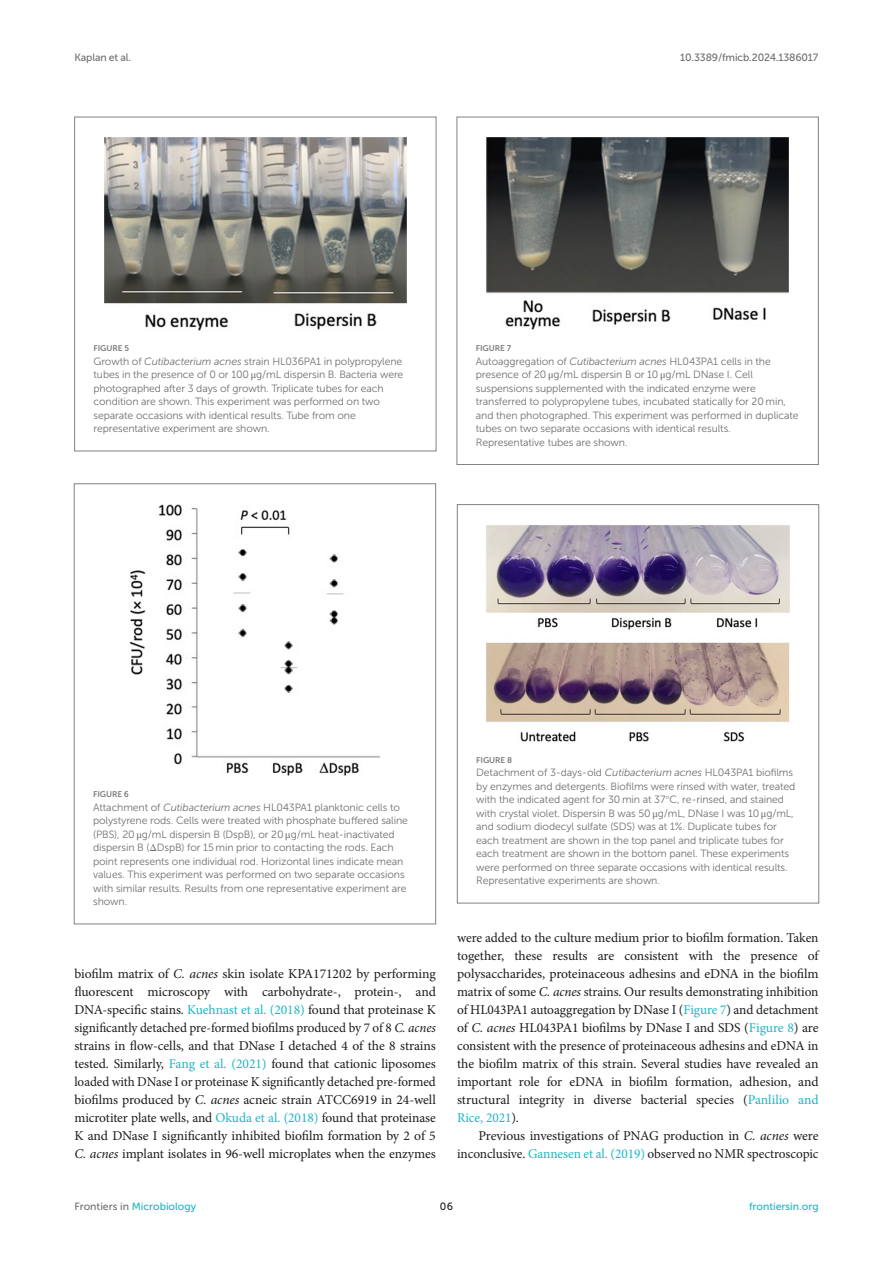
<style>
.page{position:relative;width:893px;height:1263px;background:#fff}
.page>*{position:absolute;margin:0;border:0;box-sizing:border-box;transform-origin:0 0}
.TEXT{font:13.5px/18px "Minion Pro";letter-spacing:-.005em;color:#1b1c1b;text-align:justify}
.FIG_LEG{font:10.5px/13.5px "Museo Sans 300";letter-spacing:-.01em;color:#706f70}
.t1{font:10.5px "Museo Sans 500";color:#1db5c3}
.t2{font:10.5px "Museo Sans 500";letter-spacing:-.015em;color:#706f70}
.t3{font:10.5px "Museo Sans 500";color:#1b1c1b}
.FIG_HD{font:8.25px "Museo Sans 700";letter-spacing:-.01em;color:#7e7f7f}
.s1{font-style:italic}
.s2{font-family:"STIX General"}
.s3{color:#1db5c3}
.s4{font-family:"STIX"}
.s5{color:#706f70}
</style>
<div class="page">
<img style="left:129px;top:504px;width:251px;height:272px">
<div style="left:74px;top:484px;width:362px;height:440px;border:1px solid #808285"></div>
<img style="left:486px;top:137px;width:303px;height:193px">
<div style="left:457px;top:117px;width:361px;height:348px;border:1px solid #808285"></div>
<img style="left:486px;top:525px;width:304px;height:217px">
<div style="left:457px;top:504px;width:362px;height:399px;border:1px solid #808285"></div>
<img style="left:104px;top:137px;width:303px;height:194px">
<div style="left:74px;top:117px;width:362px;height:334px;border:1px solid #808285"></div>
<p class="t2" style="left:74px;top:51px;width:58px">Kaplan et al.</p>
<p class="t2" style="left:680px;top:51px;width:140px">10.3389/fmicb.2024.1386017</p>
<p class="FIG_HD" style="left:94px;top:344px;width:37px">FIGURE 5</p>
<p class="FIG_LEG" style="left:94px;top:354px;width:311px">Growth of <span class="s1">Cutibacterium acnes</span> strain HL036PA1 in polypropylene tubes in the presence of 0 or 100 <span class="s2">μ</span>g/mL dispersin B. Bacteria were photographed after 3 days of growth. Triplicate tubes for each condition are shown. This experiment was performed on two separate occasions with identical results. Tube from one representative experiment are shown.</p>
<p class="FIG_HD" style="left:476px;top:344px;width:37px">FIGURE 7</p>
<p class="FIG_LEG" style="left:476px;top:354px;width:324px">Autoaggregation of <span class="s1">Cutibacterium acnes</span> HL043PA1 cells in the presence of 20 <span class="s2">μ</span>g/mL dispersin B or 10 <span class="s2">μ</span>g/mL DNase I. Cell suspensions supplemented with the indicated enzyme were transferred to polypropylene tubes, incubated statically for 20 min, and then photographed. This experiment was performed in duplicate tubes on two separate occasions with identical results.<br>Representative tubes are shown.</p>
<p class="FIG_HD" style="left:93px;top:789px;width:37px">FIGURE 6</p>
<p class="FIG_LEG" style="left:93px;top:800px;width:316px">Attachment of <span class="s1">Cutibacterium acnes</span> HL043PA1 planktonic cells to polystyrene rods. Cells were treated with phosphate buffered saline (PBS), 20 <span class="s2">μ</span>g/mL dispersin B (DspB), or 20 <span class="s2">μ</span>g/mL heat-inactivated dispersin B (<span class="s2">Δ</span>DspB) for 15 min prior to contacting the rods. Each point represents one individual rod. Horizontal lines indicate mean values. This experiment was performed on two separate occasions with similar results. Results from one representative experiment are shown.</p>
<p class="TEXT" style="left:74px;top:965px;width:363px">biofilm matrix of <span class="s1">C. acnes</span> skin isolate KPA171202 by performing fluorescent microscopy with carbohydrate-, protein-, and DNA-specific stains. <span class="s3">Kuehnast et al. (2018)</span> found that proteinase K significantly detached pre-formed biofilms produced by 7 of 8 <span class="s1">C. acnes </span>strains in flow-cells, and that DNase I detached 4 of the 8 strains tested. Similarly, <span class="s3">Fang et al. (2021)</span> found that cationic liposomes loaded with DNase I or proteinase K significantly detached pre-formed biofilms produced by <span class="s1">C. acnes</span> acneic strain ATCC6919 in 24-well microtiter plate wells, and <span class="s3">Okuda et al. (2018)</span> found that proteinase K and DNase I significantly inhibited biofilm formation by 2 of 5<br><span class="s1">C. acnes</span> implant isolates in 96-well microplates when the enzymes</p>
<p class="FIG_HD" style="left:476px;top:755px;width:37px">FIGURE 8</p>
<p class="FIG_LEG" style="left:476px;top:766px;width:321px">Detachment of 3-days-old <span class="s1">Cutibacterium acnes</span> HL043PA1 biofilms by enzymes and detergents. Biofilms were rinsed with water, treated with the indicated agent for 30 min at 37<span class="s4">°</span>C, re-rinsed, and stained with crystal violet. Dispersin B was 50 <span class="s2">μ</span>g/mL, DNase I was 10 <span class="s2">μ</span>g/mL, and sodium diodecyl sulfate (SDS) was at 1%. Duplicate tubes for each treatment are shown in the top panel and triplicate tubes for each treatment are shown in the bottom panel. These experiments were performed on three separate occasions with identical results.<br>Representative experiments are shown.</p>
<p class="TEXT" style="left:457px;top:929px;width:363px">were added to the culture medium prior to biofilm formation. Taken together, these results are consistent with the presence of polysaccharides, proteinaceous adhesins and eDNA in the biofilm matrix of some <span class="s1">C. acnes</span> strains. Our results demonstrating inhibition of HL043PA1 autoaggregation by DNase I (<span class="s3">Figure 7</span>) and detachment of <span class="s1">C. acnes</span> HL043PA1 biofilms by DNase I and SDS (<span class="s3">Figure 8</span>) are consistent with the presence of proteinaceous adhesins and eDNA in the biofilm matrix of this strain. Several studies have revealed an important role for eDNA in biofilm formation, adhesion, and structural integrity in diverse bacterial species (<span class="s3">Panlilio and Rice, 2021</span>).</p>
<p class="TEXT" style="left:457px;top:1127px;width:363px;text-align:right">Previous investigations of PNAG production in <span class="s1">C. acnes</span> were inconclusive. <span class="s3">Gannesen et al. (2019)</span> observed no NMR spectroscopic</p>
<p class="t1" style="left:74px;top:1200px;width:123px"><span class="s5">Frontiers in</span> Microbiology</p>
<p class="t3" style="left:440px;top:1200px;width:15px">06</p>
<p class="t1" style="left:749px;top:1200px;width:71px">frontiersin.org</p>
</div>
